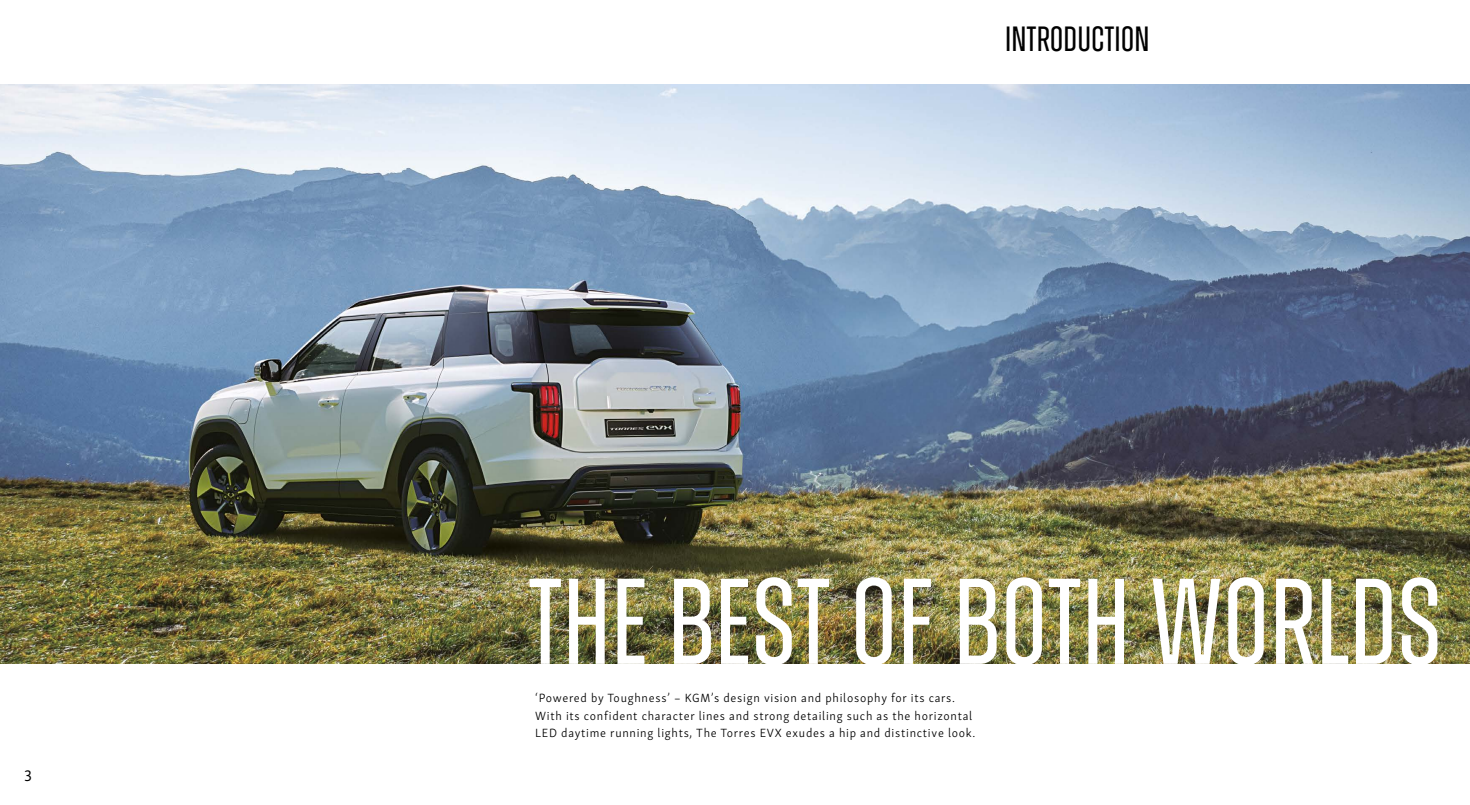
<style>
.page{position:relative;width:1470px;height:805px;background:#fff}
.page>*{position:absolute;margin:0;border:0;box-sizing:border-box;transform-origin:0 0}
.t1{font:121.62px "Zuume";color:#fff}
.t2{font:35px "Zuume";color:#000}
.t3{font:15.75px "Skolar Sans Latn";color:#000}
.t4{font:300 12.25px/17.5px "Skolar Sans Latn";letter-spacing:.06em;color:#000}
</style>
<div class="page">
<img style="left:0;top:84px;width:1470px;height:579px">
<p class="t3" style="left:24px;top:764px;width:9px">3</p>
<h2 class="t2" style="left:1005px;top:21px;width:146px">INTRODUCTION</h2>
<h1 class="t1" style="left:528px;top:560px;width:916px">THE BEST OF BOTH WORLDS</h1>
<p class="t4" style="left:535px;top:689px;width:442px">‘Powered by Toughness’ – KGM’s design vision and philosophy for its cars.<br>With its confident character lines and strong detailing such as the horizontal<br>LED daytime running lights, The Torres EVX exudes a hip and distinctive look.</p>
</div>
